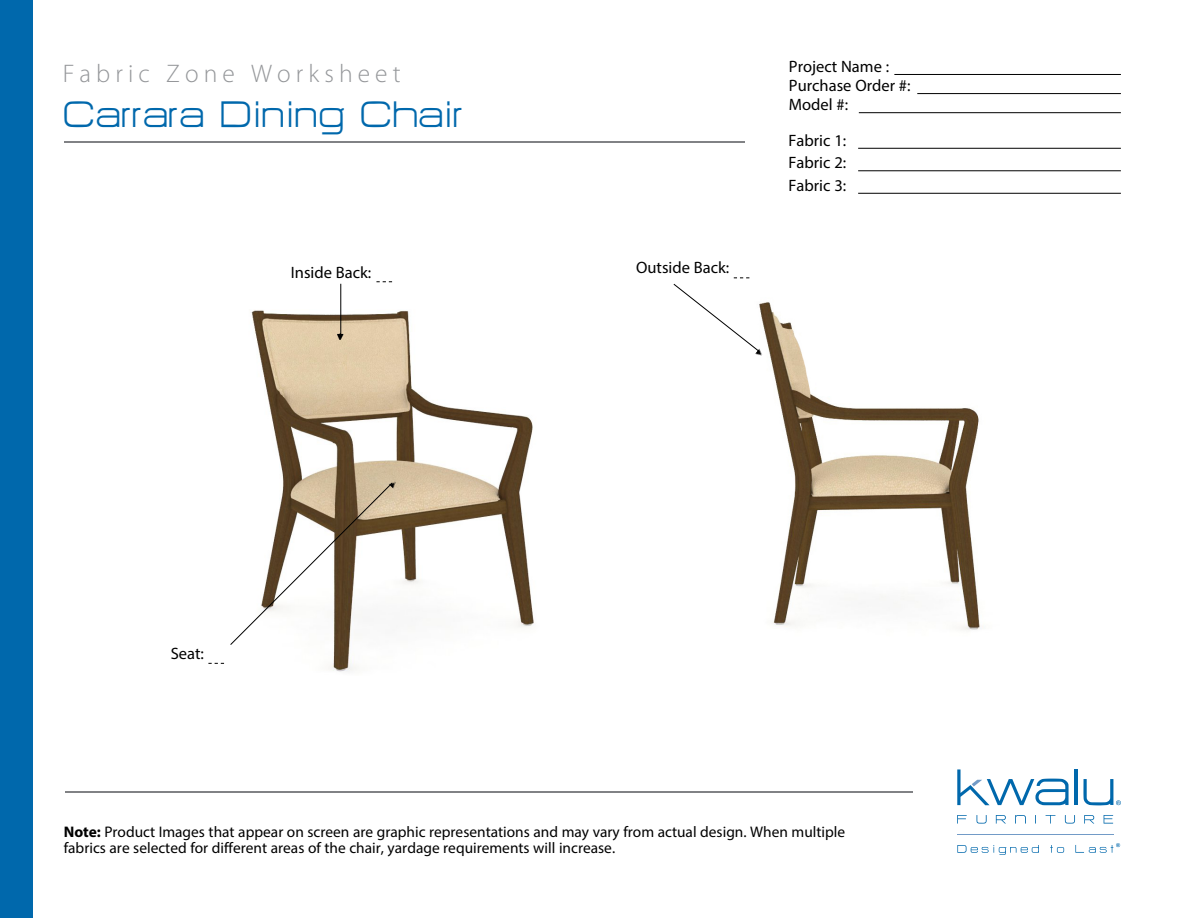
<style>
.page{position:relative;width:1188px;height:918px;background:#fff}
.page>*{position:absolute;margin:0;border:0;box-sizing:border-box;transform-origin:0 0}
.t1{font:45.6px "HURTMOLD";color:#0068ac}
.t2{font:300 25.5px "Myriad Pro";letter-spacing:.2em;color:#95979a}
.t3{font:16.5px/22.5px "Myriad Pro";color:#000}
.t4{font:15.3px/16.5px "Myriad Pro";color:#000}
.s1{font-weight:700}
</style>
<div class="page">
<svg style="left:957px;top:845px;width:82px;height:10px"></svg>
<svg style="left:1050px;top:845px;width:14px;height:8px"></svg>
<hr style="left:957px;top:834px;width:157px;height:1px;background:#729bc7">
<svg style="left:1075px;top:843px;width:45px;height:10px"></svg>
<hr style="left:1075px;top:769px;width:3px;height:36px;background:#0068ac">
<svg style="left:1083px;top:779px;width:38px;height:26px"></svg>
<svg style="left:957px;top:769px;width:112px;height:36px"></svg>
<svg style="left:957px;top:815px;width:10px;height:9px"></svg>
<svg style="left:977px;top:815px;width:10px;height:9px"></svg>
<svg style="left:996px;top:815px;width:10px;height:9px"></svg>
<svg style="left:1015px;top:815px;width:11px;height:9px"></svg>
<svg style="left:1046px;top:815px;width:9px;height:9px"></svg>
<svg style="left:1065px;top:815px;width:10px;height:9px"></svg>
<svg style="left:1084px;top:815px;width:10px;height:9px"></svg>
<svg style="left:1104px;top:815px;width:9px;height:9px"></svg>
<div style="left:0;top:0;width:32px;height:918px;background:#0068ac"></div>
<hr style="left:65px;top:791px;width:847px;height:2px;background:#818285">
<hr style="left:858px;top:193px;width:263px;height:1px;background:#000">
<hr style="left:859px;top:112px;width:262px;height:1px;background:#000">
<hr style="left:917px;top:93px;width:204px;height:1px;background:#000">
<hr style="left:894px;top:74px;width:227px;height:1px;background:#000">
<hr style="left:858px;top:148px;width:263px;height:1px;background:#000">
<hr style="left:858px;top:170px;width:263px;height:1px;background:#000">
<img style="left:759px;top:302px;width:224px;height:328px">
<img style="left:208px;top:285px;width:326px;height:387px">
<img style="left:755px;top:307px;width:42px;height:88px">
<img style="left:289px;top:334px;width:107px;height:6px">
<hr style="left:340px;top:284px;width:1px;height:52px;background:#000">
<img style="left:351px;top:442px;width:80px;height:80px">
<svg style="left:230px;top:482px;width:163px;height:164px"></svg>
<hr style="left:65px;top:141px;width:680px;height:2px;background:#818285">
<svg style="left:376px;top:281px;width:16px;height:1px"></svg>
<svg style="left:208px;top:663px;width:16px;height:1px"></svg>
<svg style="left:673px;top:277px;width:86px;height:75px"></svg>
<h2 class="t2" style="left:63px;top:59px;width:339px">Fabric Zone Worksheet</h2>
<p class="t3" style="left:789px;top:55px;width:102px">Project Name :</p>
<p class="t3" style="left:789px;top:74px;width:123px">Purchase Order #:</p>
<h1 class="t1" style="left:65px;top:90px;width:402px">Carrara Dining Chair</h1>
<p class="t3" style="left:789px;top:93px;width:61px">Model #:</p>
<p class="t3" style="left:788px;top:129px;width:59px">Fabric 1:<br>Fabric 2:</p>
<p class="t3" style="left:788px;top:174px;width:59px">Fabric 3:</p>
<p class="t3" style="left:291px;top:261px;width:82px">Inside Back:</p>
<p class="t3" style="left:636px;top:256px;width:95px">Outside Back:</p>
<p class="t3" style="left:171px;top:642px;width:35px">Seat:</p>
<p class="t4" style="left:64px;top:823px;width:783px"><span class="s1">Note:</span> Product Images that appear on screen are graphic representations and may vary from actual design. When multiple fabrics are selected for different areas of the chair, yardage requirements will increase.</p>
</div>
